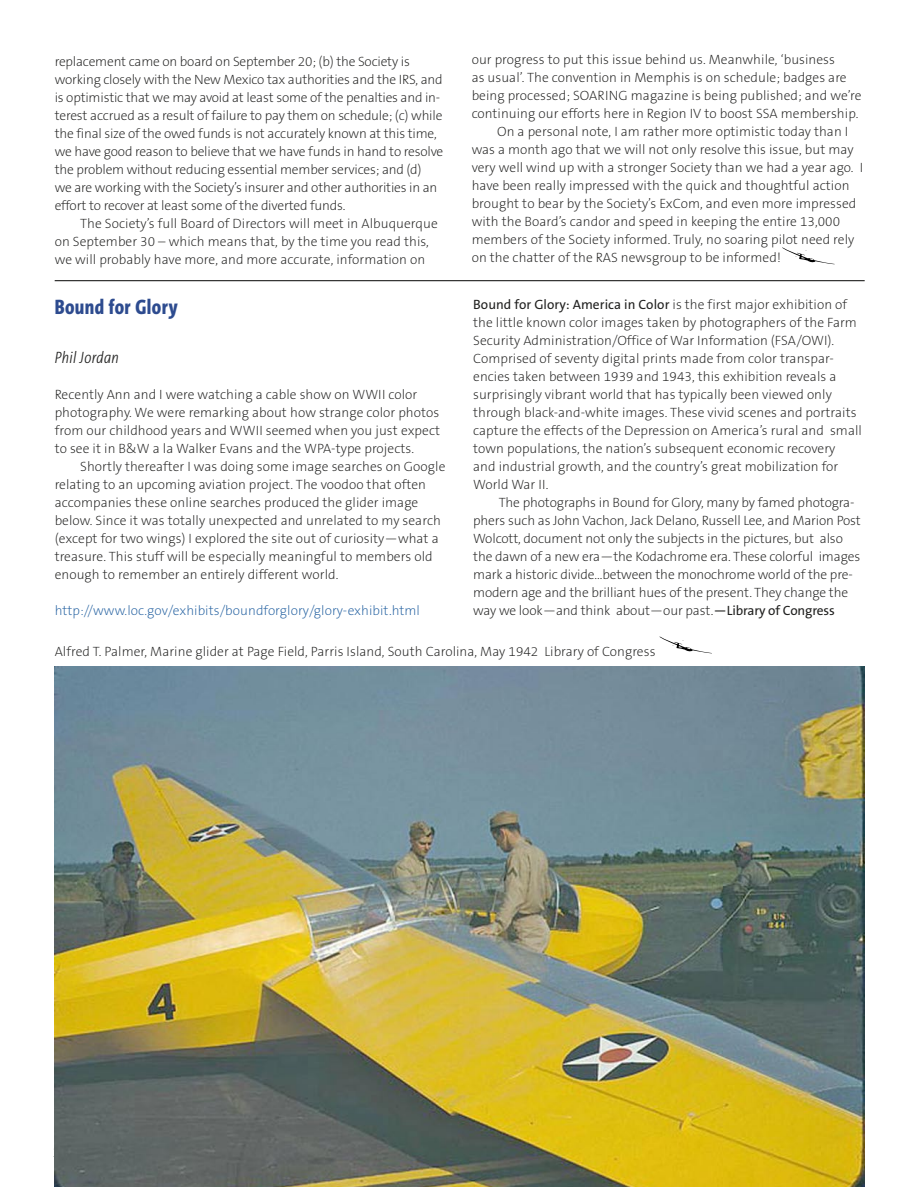
<style>
.page{position:relative;width:918px;height:1188px;background:#fff}
.page>*{position:absolute;margin:0;border:0;box-sizing:border-box;transform-origin:0 0}
.Skylines_Head{font:800 21px "The Sans Cd OF8";letter-spacing:.02em;color:#2d4b8f}
.Skylines_Author{font:italic 300 16.5px "The Sans Cd LF3 i";letter-spacing:.02em;color:#212120}
.Skyline_text{font:200 13.5px/18px "The Sans CE B2";letter-spacing:.005em;color:#212120}
.Skyline_text-2{font:200 13.5px/18px "The Sans CE B2";letter-spacing:-.015em;color:#212120}
.Skyline_text-3{font:200 13.5px "The Sans CE B2";letter-spacing:.005em;color:#2763a2}
.s1{font-family:"The Sans CE B5 Plain";font-weight:400}
</style>
<div class="page">
<svg style="left:782px;top:247px;width:53px;height:17px"></svg>
<hr style="left:55px;top:280px;width:810px;height:1px;background:#212120">
<img style="left:55px;top:666px;width:810px;height:521px">
<svg style="left:660px;top:637px;width:51px;height:16px"></svg>
<p class="Skyline_text-2" style="left:55px;top:53px;width:390px">replacement came on board on September 20; (b) the Society is working closely with the New Mexico tax authorities and the IRS, and is optimistic that we may avoid at least some of the penalties and in&shy;terest accrued as a result of failure to pay them on schedule; (c) while the final size of the owed funds is not accurately known at this time, we have good reason to believe that we have funds in hand to resolve the problem without reducing essential member services; and (d)<br>we are working with the Society’s insurer and other authorities in an effort to recover at least some of the diverted funds.</p>
<p class="Skyline_text" style="left:55px;top:215px;width:385px;text-indent:26px">The Society’s full Board of Directors will meet in Albuquerque on September 30 – which means that, by the time you read this, we will probably have more, and more accurate, information on</p>
<p class="Skyline_text" style="left:472px;top:52px;width:391px">our progress to put this issue behind us. Meanwhile, ‘business<br>as usual’. The convention in Memphis is on schedule; badges are being processed; SOARING magazine is being published; and we’re continuing our efforts here in Region IV to boost SSA membership.</p>
<p class="Skyline_text" style="left:472px;top:124px;width:393px;text-indent:26px">On a personal note, I am rather more optimistic today than I was a month ago that we will not only resolve this issue, but may very well wind up with a stronger Society than we had a year ago. I have been really impressed with the quick and thoughtful action brought to bear by the Society’s ExCom, and even more impressed with the Board’s candor and speed in keeping the entire 13,000 members of the Society informed. Truly, no soaring pilot need rely on the chatter of the RAS newsgroup to be informed!</p>
<p class="Skylines_Head" style="left:55px;top:296px;width:124px">Bound for Glory</p>
<p class="Skylines_Author" style="left:55px;top:350px;width:66px">Phil Jordan</p>
<p class="Skyline_text" style="left:55px;top:387px;width:387px">Recently Ann and I were watching a cable show on WWII color photography. We were remarking about how strange color photos from our childhood years and WWII seemed when you just expect to see it in B&amp;W a la Walker Evans and the WPA-type projects.</p>
<p class="Skyline_text" style="left:55px;top:459px;width:392px;text-indent:26px">Shortly thereafter I was doing some image searches on Google relating to an upcoming aviation project. The voodoo that often accompanies these online searches produced the glider image below. Since it was totally unexpected and unrelated to my search (except for two wings) I explored the site out of curiosity—what a treasure. This stuff will be especially meaningful to members old enough to remember an entirely different world.</p>
<p class="Skyline_text-3" style="left:55px;top:604px;width:367px">http://www.loc.gov/exhibits/boundforglory/glory-exhibit.html</p>
<p class="Skyline_text" style="left:473px;top:297px;width:390px"><span class="s1">Bound for Glory: America in Color</span> is the first major exhibition of the little known color images taken by photographers of the Farm Security Administration/Office of War Information (FSA/OWI).<br>Comprised of seventy digital prints made from color transpar&shy;encies taken between 1939 and 1943, this exhibition reveals a surprisingly vibrant world that has typically been viewed only through black-and-white images. These vivid scenes and portraits capture the effects of the Depression on America’s rural and small town populations, the nation’s subsequent economic recovery<br>and industrial growth, and the country’s great mobilization for World War II.</p>
<p class="Skyline_text" style="left:473px;top:495px;width:389px;text-indent:26px">The photographs in Bound for Glory, many by famed photogra&shy;phers such as John Vachon, Jack Delano, Russell Lee, and Marion Post Wolcott, document not only the subjects in the pictures, but also the dawn of a new era—the Kodachrome era. These colorful images mark a historic divide...between the monochrome world of the pre&shy;modern age and the brilliant hues of the present. They change the way we look—and think about—our past.<span class="s1">—Library of Congress</span></p>
<p class="Skyline_text" style="left:55px;top:644px;width:602px">Alfred T. Palmer, Marine glider at Page Field, Parris Island, South Carolina, May 1942 Library of Congress</p>
</div>
